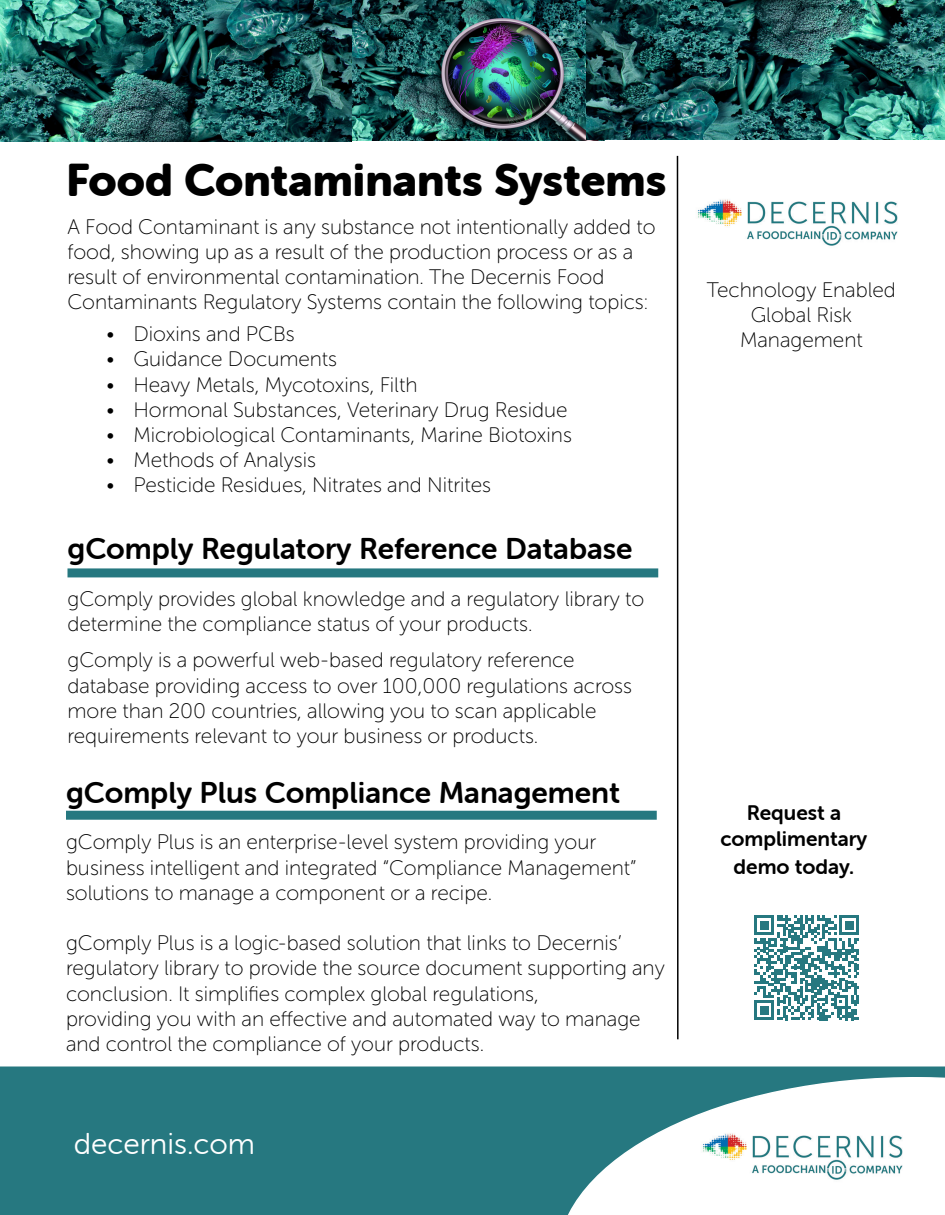
<style>
.page{position:relative;width:945px;height:1215px;background:#fff}
.page>*{position:absolute;margin:0;border:0;box-sizing:border-box;transform-origin:0 0}
.t1{font:45px "Museo Sans Rounded 900";color:#000}
.t2{font:30px "Museo Sans Rounded 700";color:#000}
.t3{font:30px "Museo Sans Rounded 300";color:#fff}
.t4{font:21px/25.2px "Museo Sans Rounded 100";color:#000}
.t5{font:21px/28.8px "Museo Sans Rounded 700";color:#000;text-align:center}
</style>
<div class="page">
<div style="left:0;top:1066px;width:945px;height:149px;background:#267880"></div>
<svg style="left:555px;top:1075px;width:390px;height:140px"></svg>
<div style="left:68px;top:568px;width:590px;height:9px;background:#267880"></div>
<hr style="left:677px;top:156px;width:2px;height:883px;background:#000">
<svg style="left:754px;top:915px;width:105px;height:105px"></svg>
<div style="left:66px;top:811px;width:591px;height:9px;background:#267880"></div>
<img style="left:697px;top:199px;width:201px;height:47px">
<img style="left:692px;top:1121px;width:232px;height:67px">
<img style="left:351px;top:0;width:236px;height:140px">
<img style="left:0;top:0;width:351px;height:141px">
<img style="left:587px;top:0;width:358px;height:140px">
<p class="t1" style="left:66px;top:155px;width:602px">Food Contaminants Systems</p>
<p class="t4" style="left:68px;top:214px;width:590px">A Food Contaminant is any substance not intentionally added to food, showing up as a result of the production process or as a result of environmental contamination. The Decernis Food</p>
<p class="t4" style="left:68px;top:290px;width:582px">Contaminants Regulatory Systems contain the following topics:</p>
<p class="t4" style="left:106px;top:322px;width:190px">• Dioxins and PCBs</p>
<p class="t4" style="left:106px;top:347px;width:232px">• Guidance Documents</p>
<p class="t4" style="left:106px;top:372px;width:313px">• Heavy Metals, Mycotoxins, Filth</p>
<p class="t4" style="left:106px;top:397px;width:463px">• Hormonal Substances, Veterinary Drug Residue</p>
<p class="t4" style="left:106px;top:422px;width:467px">• Microbiological Contaminants, Marine Biotoxins</p>
<p class="t4" style="left:106px;top:448px;width:211px">• Methods of Analysis</p>
<p class="t4" style="left:106px;top:473px;width:386px">• Pesticide Residues, Nitrates and Nitrites</p>
<p class="t2" style="left:68px;top:532px;width:567px">gComply Regulatory Reference Database</p>
<p class="t4" style="left:68px;top:587px;width:578px">gComply provides global knowledge and a regulatory library to determine the compliance status of your products.</p>
<p class="t4" style="left:68px;top:648px;width:509px">gComply is a powerful web-based regulatory reference</p>
<p class="t4" style="left:68px;top:673px;width:566px">database providing access to over 100,000 regulations across more than 200 countries, allowing you to scan applicable</p>
<p class="t4" style="left:68px;top:723px;width:472px">requirements relevant to your business or products.</p>
<p class="t2" style="left:66px;top:775px;width:556px">gComply Plus Compliance Management</p>
<p class="t4" style="left:66px;top:830px;width:532px">gComply Plus is an enterprise-level system providing your</p>
<p class="t4" style="left:66px;top:855px;width:572px">business intelligent and integrated “Compliance Management” solutions to manage a component or a recipe.</p>
<p class="t4" style="left:66px;top:931px;width:600px">gComply Plus is a logic-based solution that links to Decernis’ regulatory library to provide the source document supporting any conclusion. It simplifies complex global regulations,</p>
<p class="t4" style="left:66px;top:1006px;width:576px">providing you with an effective and automated way to manage and control the compliance of your products.</p>
<p class="t3" style="left:74px;top:1128px;width:183px">decernis.com</p>
<p class="t4" style="left:707px;top:277px;width:191px;text-align:center">Technology Enabled<br>Global Risk</p>
<p class="t4" style="left:740px;top:327px;width:124px">Management</p>
<p class="t5" style="left:747px;top:799px;width:96px">Request a</p>
<p class="t5" style="left:721px;top:824px;width:148px">complimentary demo today.</p>
</div>
